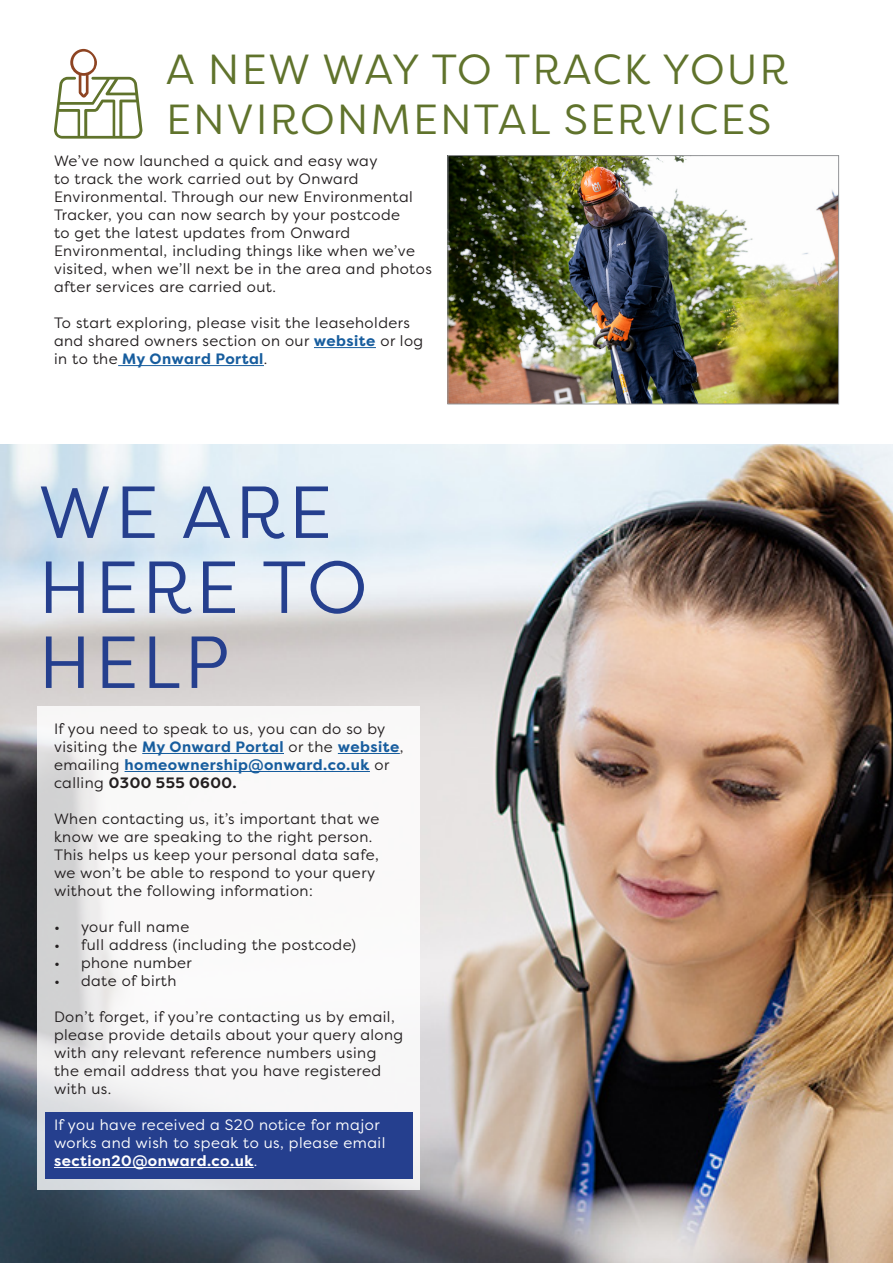
<style>
.page{position:relative;width:893px;height:1263px;background:#fff}
.page>*{position:absolute;margin:0;border:0;box-sizing:border-box;transform-origin:0 0}
.t1{font:73.5px/75px "Filson Pro";letter-spacing:.05em;color:#253f8e}
.t2{font:42px/49.5px "Filson Pro";letter-spacing:.05em;color:#60732c}
.t3{font:15px/18px "Filson Pro";letter-spacing:.03em;color:#231f20}
.t4{font:15px/18px "Filson Pro";letter-spacing:.03em;color:#fff}
.s1{font-weight:700;color:#175d9e}
.s2{font-weight:700}
</style>
<div class="page">
<img style="left:0;top:444px;width:893px;height:819px">
<svg style="left:54px;top:49px;width:89px;height:90px"></svg>
<hr style="left:314px;top:347px;width:62px;height:1px;background:#175d9e">
<hr style="left:118px;top:365px;width:146px;height:1px;background:#175d9e">
<img style="left:449px;top:157px;width:388px;height:245px">
<div style="left:447px;top:155px;width:392px;height:249px;border:1px solid #939598"></div>
<svg style="left:38px;top:706px;width:382px;height:483px"></svg>
<div style="left:46px;top:1112px;width:367px;height:67px;background:#253f8e"></div>
<hr style="left:142px;top:753px;width:142px;height:1px;background:#175d9e">
<hr style="left:338px;top:753px;width:62px;height:1px;background:#175d9e">
<hr style="left:125px;top:771px;width:245px;height:1px;background:#175d9e">
<hr style="left:54px;top:1167px;width:200px;height:1px;background:#fff">
<p class="t2" style="left:166px;top:44px;width:623px">A NEW WAY TO TRACK YOUR<br>ENVIRONMENTAL SERVICES</p>
<p class="t3" style="left:54px;top:151px;width:379px">We’ve now launched a quick and easy way<br>to track the work carried out by Onward Environmental. Through our new Environmental Tracker, you can now search by your postcode<br>to get the latest updates from Onward Environmental, including things like when we’ve visited, when we’ll next be in the area and photos after services are carried out.</p>
<p class="t3" style="left:54px;top:313px;width:371px">To start exploring, please visit the leaseholders and shared owners section on our <span class="s1">website</span> or log in to the <span class="s1">My Onward Portal</span>.</p>
<p class="t1" style="left:38px;top:473px;width:331px">WE ARE<br>HERE TO<br>HELP</p>
<p class="t3" style="left:54px;top:719px;width:351px">If you need to speak to us, you can do so by visiting the <span class="s1">My Onward Portal</span> or the <span class="s1">website</span>, emailing <span class="s1">homeownership@onward.co.uk</span> or calling <span class="s2">0300 555 0600.</span></p>
<p class="t3" style="left:54px;top:809px;width:327px">When contacting us, it’s important that we know we are speaking to the right person.<br>This helps us keep your personal data safe, we won’t be able to respond to your query without the following information:</p>
<p class="t3" style="left:54px;top:917px;width:137px">• your full name</p>
<p class="t3" style="left:54px;top:935px;width:304px">• full address (including the postcode)</p>
<p class="t3" style="left:54px;top:953px;width:139px">• phone number</p>
<p class="t3" style="left:54px;top:971px;width:124px">• date of birth</p>
<p class="t3" style="left:54px;top:1007px;width:351px">Don’t forget, if you’re contacting us by email, please provide details about your query along with any relevant reference numbers using the email address that you have registered with us.</p>
<p class="t4" style="left:54px;top:1115px;width:333px">If you have received a S20 notice for major works and wish to speak to us, please email <span class="s2">section20@onward.co.uk</span>.</p>
</div>
